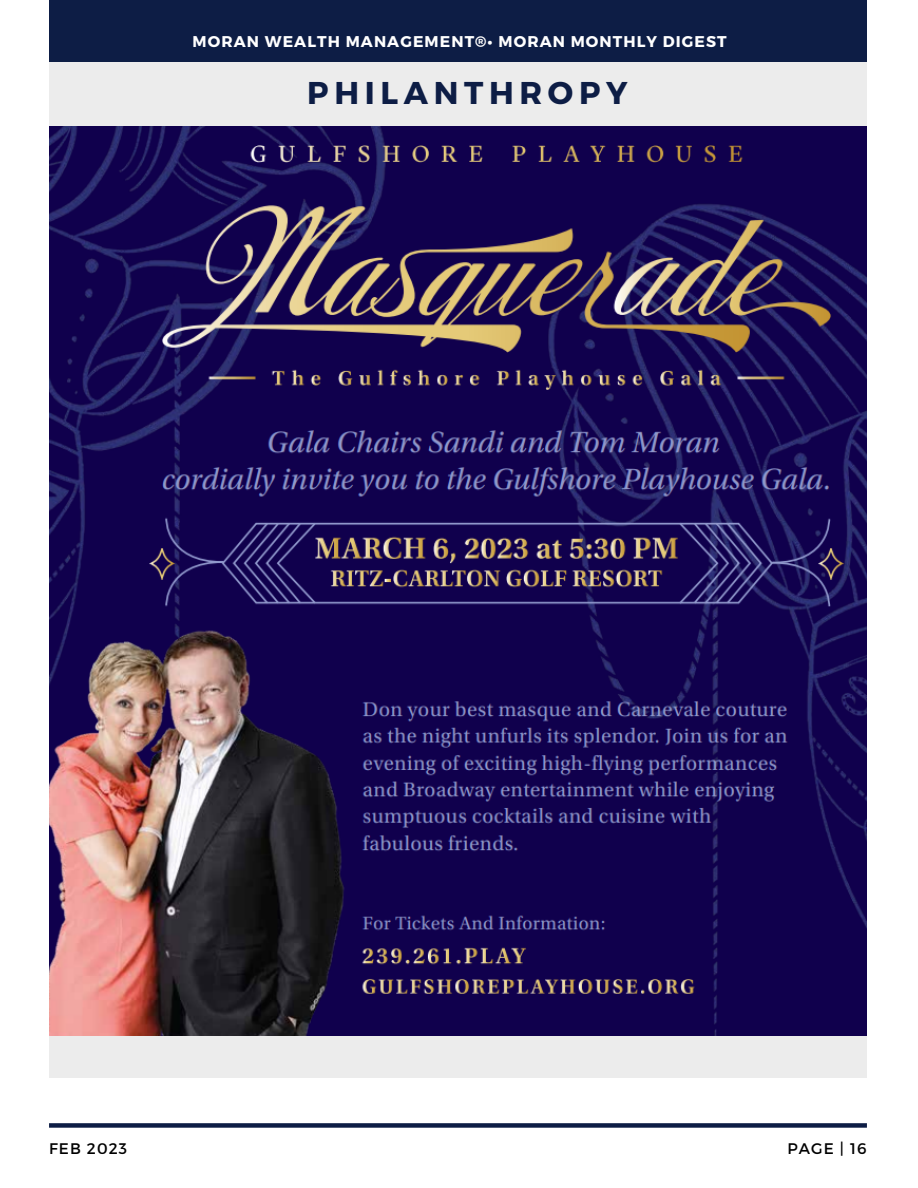
<style>
.page{position:relative;width:918px;height:1188px;background:#fff}
.page>*{position:absolute;margin:0;border:0;box-sizing:border-box;transform-origin:0 0}
.t1{font:700 31.5px "Montserrat";letter-spacing:.18em;color:#0d1d45}
.t2{font:700 15.6px "Montserrat";letter-spacing:.07em;color:#fff}
.t3{font:15.3px "Montserrat";letter-spacing:.07em;color:#000}
</style>
<div class="page">
<div style="left:49px;top:57px;width:817px;height:1021px;background:#ececec"></div>
<div style="left:49px;top:0;width:818px;height:62px;background:#0d1d45"></div>
<div style="left:49px;top:1123px;width:818px;height:5px;background:#0d1d45"></div>
<img style="left:49px;top:126px;width:818px;height:909px">
<p class="t2" style="left:193px;top:31px;width:536px">MORAN WEALTH MANAGEMENT®• MORAN MONTHLY DIGEST</p>
<h1 class="t1" style="left:307px;top:72px;width:322px">PHILANTHROPY</h1>
<p class="t3" style="left:49px;top:1139px;width:80px">FEB 2023</p>
<p class="t3" style="left:787px;top:1139px;width:81px">PAGE | 16</p>
</div>
